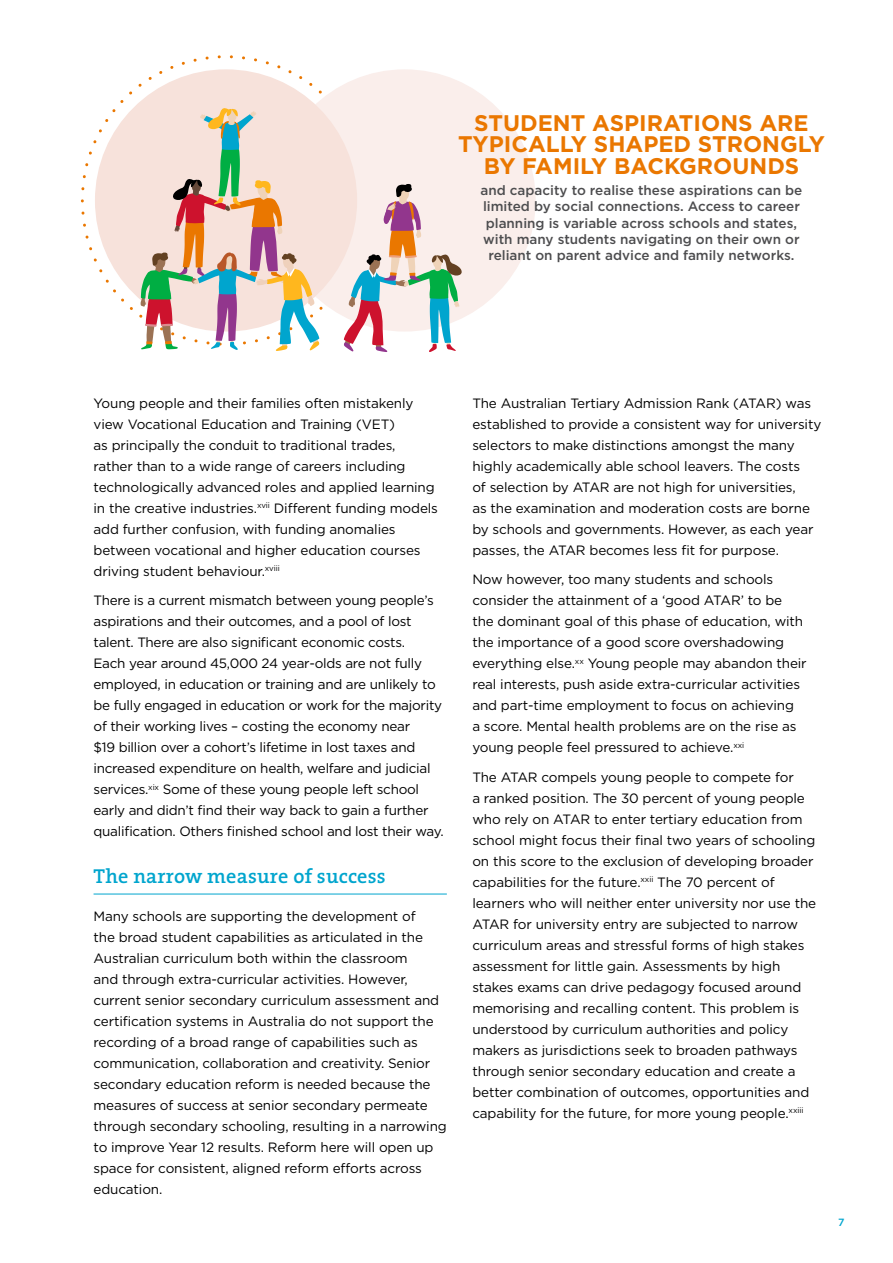
<style>
.page{position:relative;width:893px;height:1263px;background:#fff}
.page>*{position:absolute;margin:0;border:0;box-sizing:border-box;transform-origin:0 0}
.t1{font:700 22.5px/21.6px "Gotham HTF";color:#ea7700;text-align:center}
.t2{font:600 20.25px "The Serif";letter-spacing:.01em;color:#00a5ce}
.t3{font:13.5px/21px "Gotham";letter-spacing:-.01em;color:#000}
.t4{font:500 13.5px/16.2px "Gotham HTF";color:#4d4d4f;text-align:center}
.t5{font:500 10.5px "Gotham";color:#00a5ce}
</style>
<div class="page">
<hr style="left:94px;top:894px;width:353px;height:1px;background:#00a5ce">
<div style="left:273px;top:69px;width:263px;height:263px;background:#faeeeb;border-radius:50%"></div>
<svg style="left:344px;top:184px;width:118px;height:168px"></svg>
<div style="left:95px;top:69px;width:262px;height:263px;background:#f7e2db;border-radius:50%"></div>
<svg style="left:141px;top:108px;width:178px;height:243px"></svg>
<h1 class="t1" style="left:458px;top:112px;width:368px">STUDENT ASPIRATIONS ARE<br>TYPICALLY SHAPED STRONGLY<br>BY FAMILY BACKGROUNDS</h1>
<p class="t4" style="left:480px;top:182px;width:323px">and capacity to realise these aspirations can be limited by social connections. Access to career planning is variable across schools and states, with many students navigating on their own or reliant on parent advice and family networks.</p>
<p class="t3" style="left:94px;top:392px;width:346px">Young people and their families often mistakenly view Vocational Education and Training (VET)<br>as principally the conduit to traditional trades, rather than to a wide range of careers including technologically advanced roles and applied learning in the creative industries.<sup>xvii</sup> Different funding models add further confusion, with funding anomalies between vocational and higher education courses driving student behaviour.<sup>xviii</sup></p>
<p class="t3" style="left:94px;top:590px;width:352px">There is a current mismatch between young people’s aspirations and their outcomes, and a pool of lost talent. There are also significant economic costs.<br>Each year around 45,000 24 year-olds are not fully employed, in education or training and are unlikely to be fully engaged in education or work for the majority of their working lives – costing the economy near<br>$19 billion over a cohort’s lifetime in lost taxes and increased expenditure on health, welfare and judicial services.<sup>xix</sup> Some of these young people left school early and didn’t find their way back to gain a further qualification. Others finished school and lost their way.</p>
<h2 class="t2" style="left:94px;top:859px;width:294px">The narrow measure of success</h2>
<p class="t3" style="left:94px;top:905px;width:355px">Many schools are supporting the development of<br>the broad student capabilities as articulated in the Australian curriculum both within the classroom<br>and through extra-curricular activities. However, current senior secondary curriculum assessment and certification systems in Australia do not support the recording of a broad range of capabilities such as communication, collaboration and creativity. Senior secondary education reform is needed because the measures of success at senior secondary permeate through secondary schooling, resulting in a narrowing to improve Year 12 results. Reform here will open up space for consistent, aligned reform efforts across education.</p>
<p class="t3" style="left:472px;top:392px;width:350px">The Australian Tertiary Admission Rank (ATAR) was established to provide a consistent way for university selectors to make distinctions amongst the many highly academically able school leavers. The costs<br>of selection by ATAR are not high for universities,<br>as the examination and moderation costs are borne by schools and governments. However, as each year passes, the ATAR becomes less fit for purpose.</p>
<p class="t3" style="left:472px;top:569px;width:336px">Now however, too many students and schools consider the attainment of a ‘good ATAR’ to be the dominant goal of this phase of education, with the importance of a good score overshadowing everything else.<sup>xx</sup> Young people may abandon their real interests, push aside extra-curricular activities and part-time employment to focus on achieving<br>a score. Mental health problems are on the rise as young people feel pressured to achieve.<sup>xxi</sup></p>
<p class="t3" style="left:472px;top:766px;width:345px">The ATAR compels young people to compete for<br>a ranked position. The 30 percent of young people who rely on ATAR to enter tertiary education from school might focus their final two years of schooling on this score to the exclusion of developing broader capabilities for the future.<sup>xxii</sup> The 70 percent of learners who will neither enter university nor use the ATAR for university entry are subjected to narrow curriculum areas and stressful forms of high stakes assessment for little gain. Assessments by high stakes exams can drive pedagogy focused around memorising and recalling content. This problem is understood by curriculum authorities and policy makers as jurisdictions seek to broaden pathways through senior secondary education and create a better combination of outcomes, opportunities and capability for the future, for more young people.<sup>xxiii</sup></p>
<p class="t5" style="left:838px;top:1216px;width:8px">7</p>
</div>
